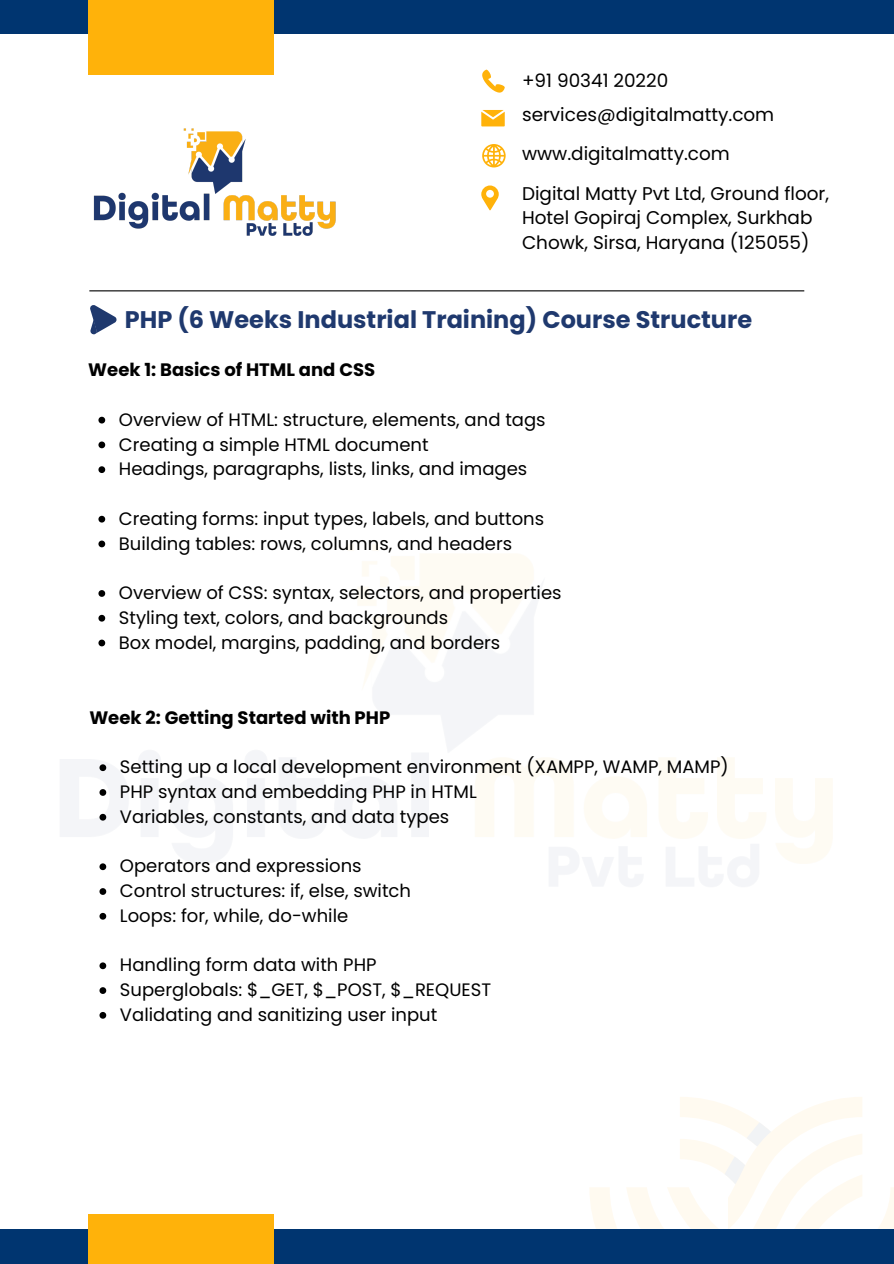
<style>
.page{position:relative;width:894px;height:1264px;background:#fff}
.page>*{position:absolute;margin:0;border:0;box-sizing:border-box;transform-origin:0 0}
.t1{font:700 24px "Poppins";color:#1f396e}
.t2{font:18.45px/24.8px "Poppins";color:#000}
.t3{font:18px "Poppins";color:#000}
.t4{font:700 18px "Poppins";color:#000}
</style>
<div class="page">
<img style="left:60px;top:291px;width:772px;height:728px">
<div style="left:0;top:0;width:893px;height:34px;background:#003570"></div>
<svg style="left:590px;top:1097px;width:303px;height:132px"></svg>
<div style="left:0;top:1229px;width:893px;height:34px;background:#003570"></div>
<div style="left:88px;top:0;width:185px;height:75px;background:#ffb20a"></div>
<div style="left:88px;top:1214px;width:185px;height:49px;background:#ffb20a"></div>
<svg style="left:481px;top:110px;width:23px;height:16px"></svg>
<svg style="left:482px;top:144px;width:23px;height:23px"></svg>
<svg style="left:482px;top:70px;width:22px;height:22px"></svg>
<hr style="left:89px;top:290px;width:715px;height:1px;background:#000">
<img style="left:93px;top:128px;width:243px;height:108px">
<svg style="left:481px;top:185px;width:17px;height:26px"></svg>
<svg style="left:89px;top:304px;width:28px;height:31px"></svg>
<svg style="left:98px;top:417px;width:7px;height:6px"></svg>
<svg style="left:98px;top:441px;width:7px;height:7px"></svg>
<svg style="left:98px;top:466px;width:7px;height:7px"></svg>
<svg style="left:98px;top:516px;width:7px;height:6px"></svg>
<svg style="left:98px;top:540px;width:7px;height:7px"></svg>
<svg style="left:98px;top:590px;width:7px;height:7px"></svg>
<svg style="left:98px;top:615px;width:7px;height:6px"></svg>
<svg style="left:98px;top:639px;width:7px;height:7px"></svg>
<svg style="left:99px;top:764px;width:7px;height:7px"></svg>
<svg style="left:99px;top:789px;width:7px;height:6px"></svg>
<svg style="left:99px;top:813px;width:7px;height:7px"></svg>
<svg style="left:99px;top:863px;width:7px;height:7px"></svg>
<svg style="left:99px;top:888px;width:7px;height:6px"></svg>
<svg style="left:99px;top:912px;width:7px;height:7px"></svg>
<svg style="left:99px;top:962px;width:7px;height:7px"></svg>
<svg style="left:99px;top:987px;width:7px;height:6px"></svg>
<svg style="left:99px;top:1011px;width:7px;height:7px"></svg>
<p class="t2" style="left:522px;top:68px;width:148px">+91 90341 20220</p>
<p class="t2" style="left:522px;top:102px;width:254px">services@digitalmatty.com</p>
<p class="t2" style="left:522px;top:141px;width:209px">www.digitalmatty.com</p>
<p class="t2" style="left:522px;top:181px;width:308px">Digital Matty Pvt Ltd, Ground floor,<br>Hotel Gopiraj Complex, Surkhab<br>Chowk, Sirsa, Haryana (125055)</p>
<p class="t1" style="left:125px;top:303px;width:628px">PHP (6 Weeks Industrial Training) Course Structure</p>
<p class="t4" style="left:88px;top:357px;width:288px">Week 1: Basics of HTML and CSS</p>
<p class="t3" style="left:119px;top:407px;width:428px">Overview of HTML: structure, elements, and tags</p>
<p class="t3" style="left:119px;top:431px;width:311px">Creating a simple HTML document</p>
<p class="t3" style="left:119px;top:456px;width:410px">Headings, paragraphs, lists, links, and images</p>
<p class="t3" style="left:119px;top:506px;width:426px">Creating forms: input types, labels, and buttons</p>
<h1 class="t3" style="left:119px;top:530px;width:394px">Building tables: rows, columns, and headers</h1>
<h2 class="t3" style="left:119px;top:580px;width:444px">Overview of CSS: syntax, selectors, and properties</h2>
<p class="t3" style="left:119px;top:605px;width:330px">Styling text, colors, and backgrounds</p>
<p class="t3" style="left:119px;top:629px;width:383px">Box model, margins, padding, and borders</p>
<p class="t4" style="left:89px;top:705px;width:302px">Week 2: Getting Started with PHP</p>
<p class="t3" style="left:120px;top:754px;width:610px">Setting up a local development environment (XAMPP, WAMP, MAMP)</p>
<p class="t3" style="left:120px;top:779px;width:358px">PHP syntax and embedding PHP in HTML</p>
<p class="t3" style="left:120px;top:804px;width:331px">Variables, constants, and data types</p>
<p class="t3" style="left:120px;top:853px;width:243px">Operators and expressions</p>
<p class="t3" style="left:120px;top:878px;width:292px">Control structures: if, else, switch</p>
<h2 class="t3" style="left:120px;top:903px;width:230px">Loops: for, while, do-while</h2>
<p class="t3" style="left:120px;top:952px;width:258px">Handling form data with PHP</p>
<p class="t3" style="left:120px;top:977px;width:372px">Superglobals: $_GET, $_POST, $_REQUEST</p>
<p class="t3" style="left:120px;top:1002px;width:319px">Validating and sanitizing user input</p>
</div>
